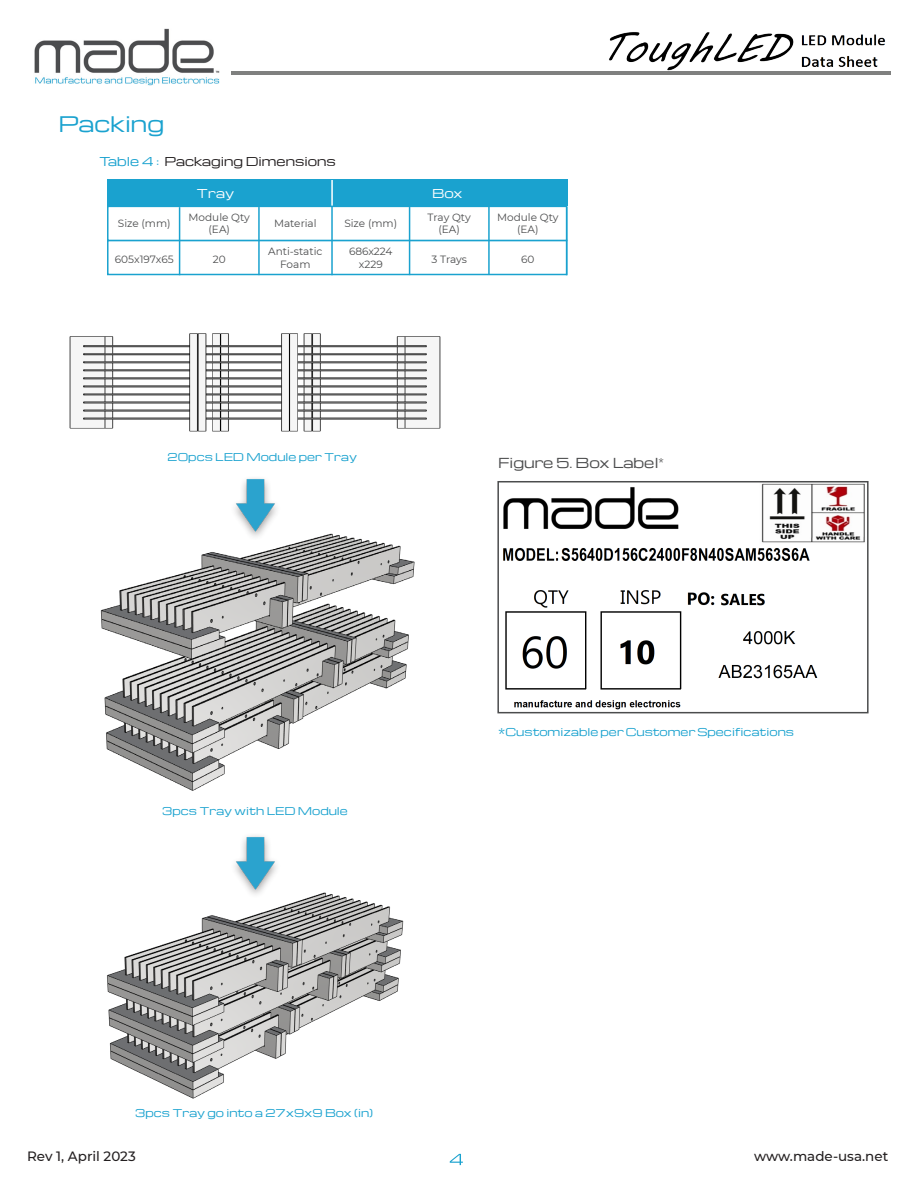
<style>
.page{position:relative;width:918px;height:1188px;background:#fff}
.page>*{position:absolute;margin:0;border:0;box-sizing:border-box;transform-origin:0 0}
.t1{font:21px "Michroma";color:#1aa2cf}
.t2{font:500 13.5px "Montserrat";color:#231f20}
.t3{font:13.5px "Michroma";color:#4b4c4d}
.t4{font:12px "Michroma";color:#231f20}
.t5{font:12px "Michroma";color:#fff}
.t6{font:10.5px "Michroma";color:#1aa2cf}
.t7{font:10.5px/12.6px "Montserrat";color:#4b4c4d;text-align:center}
.s1{color:#1aa2cf}
</style>
<div class="page">
<img style="left:34px;top:29px;width:186px;height:56px">
<hr style="left:231px;top:72px;width:660px;height:3px;background:#7f807f">
<img style="left:608px;top:32px;width:278px;height:40px">
<svg style="left:450px;top:1154px;width:13px;height:11px"></svg>
<img style="left:69px;top:333px;width:372px;height:99px">
<img style="left:100px;top:533px;width:315px;height:258px">
<img style="left:107px;top:892px;width:297px;height:207px">
<img style="left:503px;top:484px;width:362px;height:226px">
<div style="left:497px;top:481px;width:372px;height:232px;border:2px solid #4b4c4d"></div>
<div style="left:107px;top:240px;width:460px;height:35px;background:#fff;border:2px solid #1aa2cf"></div>
<div style="left:107px;top:206px;width:460px;height:35px;background:#fff;border:2px solid #1aa2cf"></div>
<hr style="left:566px;top:207px;width:1px;height:68px;background:#1aa2cf">
<hr style="left:331px;top:206px;width:2px;height:69px;background:#1aa2cf">
<div style="left:107px;top:179px;width:460px;height:27px;background:#1aa2cf"></div>
<hr style="left:331px;top:180px;width:2px;height:26px;background:#fff">
<hr style="left:258px;top:207px;width:2px;height:68px;background:#1aa2cf">
<hr style="left:179px;top:207px;width:1px;height:68px;background:#1aa2cf">
<hr style="left:488px;top:207px;width:2px;height:68px;background:#1aa2cf">
<hr style="left:409px;top:207px;width:1px;height:68px;background:#1aa2cf">
<div style="left:230px;top:475px;width:52px;height:67px;background:#fff"></div>
<img style="left:235px;top:479px;width:40px;height:53px">
<div style="left:230px;top:833px;width:52px;height:67px;background:#fff"></div>
<img style="left:235px;top:836px;width:40px;height:53px">
<p class="t1" style="left:58px;top:112px;width:107px">Packing</p>
<p class="t4" style="left:99px;top:155px;width:238px"><span class="s1">Table 4 :</span> Packaging Dimensions</p>
<p class="t5" style="left:197px;top:187px;width:39px">Tray</p>
<p class="t5" style="left:432px;top:187px;width:32px">Box</p>
<p class="t7" style="left:118px;top:216px;width:54px">Size (mm)</p>
<p class="t7" style="left:115px;top:252px;width:60px">605x197x65</p>
<p class="t7" style="left:189px;top:210px;width:63px">Module Qty (EA)</p>
<p class="t7" style="left:213px;top:252px;width:14px">20</p>
<p class="t7" style="left:274px;top:216px;width:44px">Material</p>
<p class="t7" style="left:268px;top:244px;width:56px;line-height:13.5px">Anti-static<br>Foam</p>
<p class="t7" style="left:344px;top:216px;width:54px">Size (mm)</p>
<p class="t7" style="left:349px;top:244px;width:45px;line-height:13.5px">686x224 x229</p>
<p class="t7" style="left:428px;top:210px;width:45px">Tray Qty (EA)</p>
<p class="t7" style="left:431px;top:252px;width:37px">3 Trays</p>
<p class="t7" style="left:497px;top:210px;width:63px">Module Qty (EA)</p>
<p class="t7" style="left:521px;top:252px;width:15px">60</p>
<p class="t6" style="left:168px;top:452px;width:191px">20pcs LED Module per Tray</p>
<p class="t3" style="left:498px;top:456px;width:167px">Figure 5. Box Label<sup>*</sup></p>
<p class="t6" style="left:162px;top:805px;width:187px">3pcs Tray with LED Module</p>
<p class="t6" style="left:498px;top:726px;width:297px">*Customizable per Customer Specifications</p>
<p class="t6" style="left:135px;top:1108px;width:239px">3pcs Tray go into a 27x9x9 Box (in)</p>
<p class="t2" style="left:27px;top:1146px;width:110px">Rev 1, April 2023</p>
<p class="t2" style="left:754px;top:1147px;width:136px">www.made-usa.net</p>
</div>
